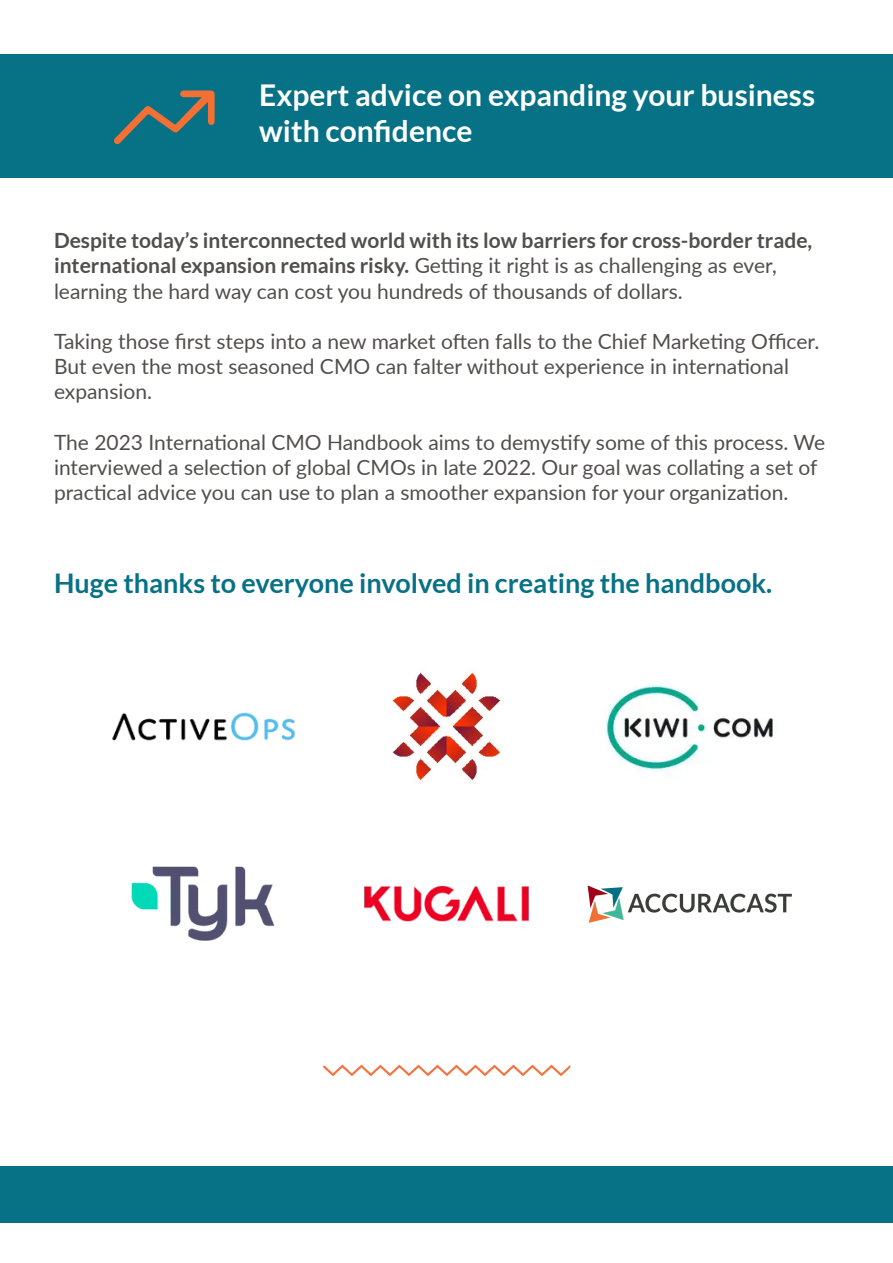
<style>
.page{position:relative;width:893px;height:1263px;background:#fff}
.page>*{position:absolute;margin:0;border:0;box-sizing:border-box;transform-origin:0 0}
.t1{font:700 30px/36px "Lato";color:#fff}
.t2{font:700 27px "Lato";color:#087186}
.t3{font:21px/25.2px "Lato";color:#514e4d}
.t4{font:700 21px/25.2px "Lato";color:#514e4d}
.s1{font-weight:400}
</style>
<div class="page">
<div style="left:0;top:54px;width:893px;height:124px;background:#077186"></div>
<svg style="left:114px;top:90px;width:101px;height:54px"></svg>
<img style="left:112px;top:712px;width:183px;height:29px">
<img style="left:131px;top:866px;width:144px;height:75px">
<img style="left:392px;top:672px;width:109px;height:109px">
<img style="left:364px;top:885px;width:165px;height:37px">
<img style="left:605px;top:686px;width:168px;height:86px">
<img style="left:587px;top:885px;width:205px;height:38px">
<svg style="left:323px;top:1064px;width:247px;height:12px"></svg>
<div style="left:0;top:1166px;width:893px;height:56px;background:#077186"></div>
<h1 class="t1" style="left:259px;top:76px;width:557px">Expert advice on expanding your business with confidence</h1>
<p class="t4" style="left:54px;top:228px;width:760px">Despite today’s interconnected world with its low barriers for cross-border trade, international expansion remains risky. <span class="s1">Getting it right is as challenging as ever, learning the hard way can cost you hundreds of thousands of dollars.</span></p>
<p class="t3" style="left:54px;top:328px;width:767px">Taking those first steps into a new market often falls to the Chief Marketing Officer.<br>But even the most seasoned CMO can falter without experience in international expansion.</p>
<p class="t3" style="left:54px;top:429px;width:773px">The 2023 International CMO Handbook aims to demystify some of this process. We interviewed a selection of global CMOs in late 2022. Our goal was collating a set of practical advice you can use to plan a smoother expansion for your organization.</p>
<p class="t2" style="left:54px;top:568px;width:720px">Huge thanks to everyone involved in creating the handbook.</p>
</div>
